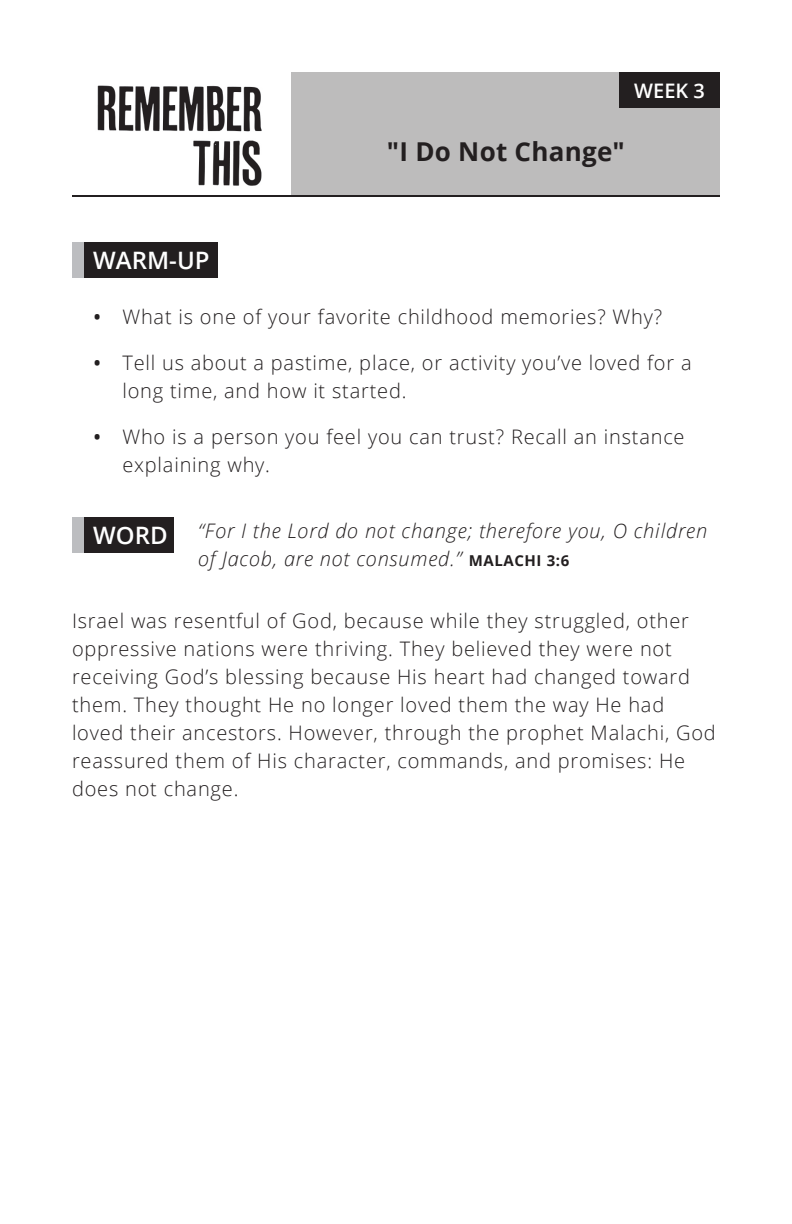
<style>
.page{position:relative;width:792px;height:1224px;background:#fff}
.page>*{position:absolute;margin:0;border:0;box-sizing:border-box;transform-origin:0 0}
.title_01{font:700 26px "Open Sans";letter-spacing:.01em;color:#231f20}
.header_text{font:600 24px "Open Sans";color:#fff}
.body_text_01{font:300 20px/28px "Open Sans";letter-spacing:.04em;color:#231f20}
.verse_text_01{font:italic 300 20px/28px "Open Sans";letter-spacing:.04em;color:#231f20}
.week_num_01{font:600 20px "Open Sans";color:#fff}
.s1{font-weight:600}
.s2{font-weight:700;font-style:normal;font-size:15px}
</style>
<div class="page">
<img style="left:97px;top:72px;width:195px;height:123px">
<div style="left:292px;top:72px;width:428px;height:124px;background:#bdbcbc"></div>
<hr style="left:72px;top:195px;width:648px;height:2px;background:#231f20">
<div style="left:619px;top:72px;width:101px;height:36px;background:#231f20"></div>
<div style="left:72px;top:242px;width:12px;height:36px;background:#bcbdc0"></div>
<div style="left:84px;top:242px;width:133px;height:36px;background:#231f20"></div>
<div style="left:72px;top:517px;width:12px;height:36px;background:#bcbdc0"></div>
<div style="left:84px;top:517px;width:90px;height:36px;background:#231f20"></div>
<p class="week_num_01" style="left:634px;top:77px;width:72px">WEEK 3</p>
<p class="title_01" style="left:387px;top:133px;width:239px">"I Do Not Change"</p>
<p class="header_text" style="left:93px;top:244px;width:118px">WARM-UP</p>
<p class="body_text_01" style="left:94px;top:302px;width:570px"><span class="s1">•</span> What is one of your favorite childhood memories? Why?</p>
<p class="body_text_01" style="left:122px;top:348px;width:571px;text-indent:-29px"><span class="s1">•</span> Tell us about a pastime, place, or activity you’ve loved for a long time, and how it started.</p>
<p class="body_text_01" style="left:122px;top:422px;width:564px;text-indent:-29px"><span class="s1">•</span> Who is a person you feel you can trust? Recall an instance explaining why.</p>
<p class="header_text" style="left:93px;top:519px;width:76px">WORD</p>
<p class="verse_text_01" style="left:198px;top:516px;width:511px">“For I the Lord do not change; therefore you, O children of Jacob, are not consumed.” <span class="s2">MALACHI 3:6</span></p>
<p class="body_text_01" style="left:72px;top:606px;width:645px">Israel was resentful of God, because while they struggled, other oppressive nations were thriving. They believed they were not receiving God’s blessing because His heart had changed toward them. They thought He no longer loved them the way He had loved their ancestors. However, through the prophet Malachi, God reassured them of His character, commands, and promises: He does not change.</p>
</div>
